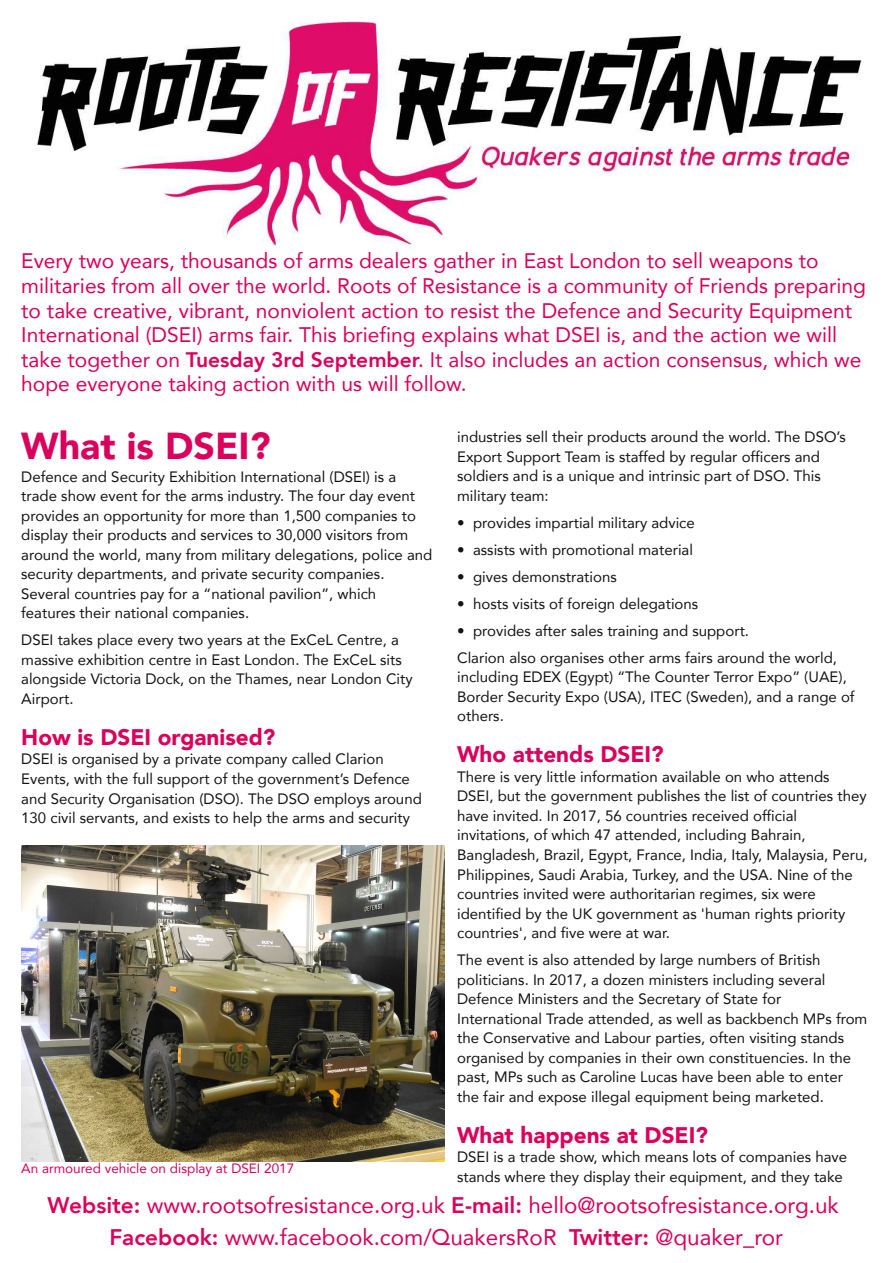
<style>
.page{position:relative;width:893px;height:1263px;background:#fff}
.page>*{position:absolute;margin:0;border:0;box-sizing:border-box;transform-origin:0 0}
.t1{font:900 37.5px "Avenir";color:#da005b}
.t2{font:22.5px/31.5px "Avenir";color:#da005b;text-align:center}
.t3{font:900 22.5px "Avenir";color:#da005b}
.t4{font:21px/24.6px "Avenir";color:#da005b}
.t5{font:15px/19.5px "Avenir";color:#161413}
.t6{font:13.5px "Avenir";color:#da005b}
.s1{font-weight:800}
</style>
<div class="page">
<img style="left:37px;top:21px;width:825px;height:232px">
<img style="left:21px;top:845px;width:424px;height:316px">
<p class="t4" style="left:21px;top:249px;width:846px">Every two years, thousands of arms dealers gather in East London to sell weapons to militaries from all over the world. Roots of Resistance is a community of Friends preparing to take creative, vibrant, nonviolent action to resist the Defence and Security Equipment International (DSEI) arms fair. This briefing explains what DSEI is, and the action we will take together on <span class="s1">Tuesday 3rd September</span>. It also includes an action consensus, which we hope everyone taking action with us will follow.</p>
<h1 class="t1" style="left:21px;top:422px;width:251px">What is DSEI?</h1>
<p class="t5" style="left:21px;top:467px;width:413px">Defence and Security Exhibition International (DSEI) is a trade show event for the arms industry. The four day event provides an opportunity for more than 1,500 companies to display their products and services to 30,000 visitors from around the world, many from military delegations, police and security departments, and private security companies.<br>Several countries pay for a “national pavilion”, which features their national companies.</p>
<p class="t5" style="left:21px;top:631px;width:393px">DSEI takes place every two years at the ExCeL Centre, a massive exhibition centre in East London. The ExCeL sits alongside Victoria Dock, on the Thames, near London City Airport.</p>
<h2 class="t3" style="left:21px;top:722px;width:256px">How is DSEI organised?</h2>
<p class="t5" style="left:21px;top:750px;width:402px">DSEI is organised by a private company called Clarion Events, with the full support of the government’s Defence and Security Organisation (DSO). The DSO employs around 130 civil servants, and exists to help the arms and security</p>
<p class="t5" style="left:457px;top:428px;width:390px">industries sell their products around the world. The DSO’s Export Support Team is staffed by regular officers and soldiers and is a unique and intrinsic part of DSO. This military team:</p>
<p class="t5" style="left:457px;top:513px;width:239px">• provides impartial military advice</p>
<p class="t5" style="left:457px;top:540px;width:237px">• assists with promotional material</p>
<p class="t5" style="left:457px;top:567px;width:161px">• gives demonstrations</p>
<p class="t5" style="left:457px;top:594px;width:243px">• hosts visits of foreign delegations</p>
<p class="t5" style="left:457px;top:617px;width:381px;line-height:27px">• provides after sales training and support.<br>Clarion also organises other arms fairs around the world,</p>
<p class="t5" style="left:457px;top:668px;width:399px">including EDEX (Egypt) “The Counter Terror Expo” (UAE),<br>Border Security Expo (USA), ITEC (Sweden), and a range of others.</p>
<h2 class="t3" style="left:457px;top:740px;width:208px">Who attends DSEI?</h2>
<p class="t5" style="left:457px;top:767px;width:412px">There is very little information available on who attends DSEI, but the government publishes the list of countries they have invited. In 2017, 56 countries received official invitations, of which 47 attended, including Bahrain, Bangladesh, Brazil, Egypt, France, India, Italy, Malaysia, Peru, Philippines, Saudi Arabia, Turkey, and the USA. Nine of the countries invited were authoritarian regimes, six were identified by the UK government as 'human rights priority countries', and five were at war.</p>
<p class="t5" style="left:457px;top:950px;width:412px">The event is also attended by large numbers of British politicians. In 2017, a dozen ministers including several Defence Ministers and the Secretary of State for International Trade attended, as well as backbench MPs from the Conservative and Labour parties, often visiting stands organised by companies in their own constituencies. In the past, MPs such as Caroline Lucas have been able to enter the fair and expose illegal equipment being marketed.</p>
<h2 class="t3" style="left:457px;top:1120px;width:252px">What happens at DSEI?</h2>
<p class="t5" style="left:457px;top:1148px;width:391px">DSEI is a trade show, which means lots of companies have stands where they display their equipment, and they take</p>
<h2 class="t2" style="left:48px;top:1190px;width:793px"><span class="s1">Website:</span> www.rootsofresistance.org.uk <span class="s1">E-mail:</span> hello@rootsofresistance.org.uk<br><span class="s1">Facebook:</span> www.facebook.com/QuakersRoR <span class="s1">Twitter:</span> @quaker_ror</h2>
<p class="t6" style="left:21px;top:1160px;width:274px">An armoured vehicle on display at DSEI 2017</p>
</div>
